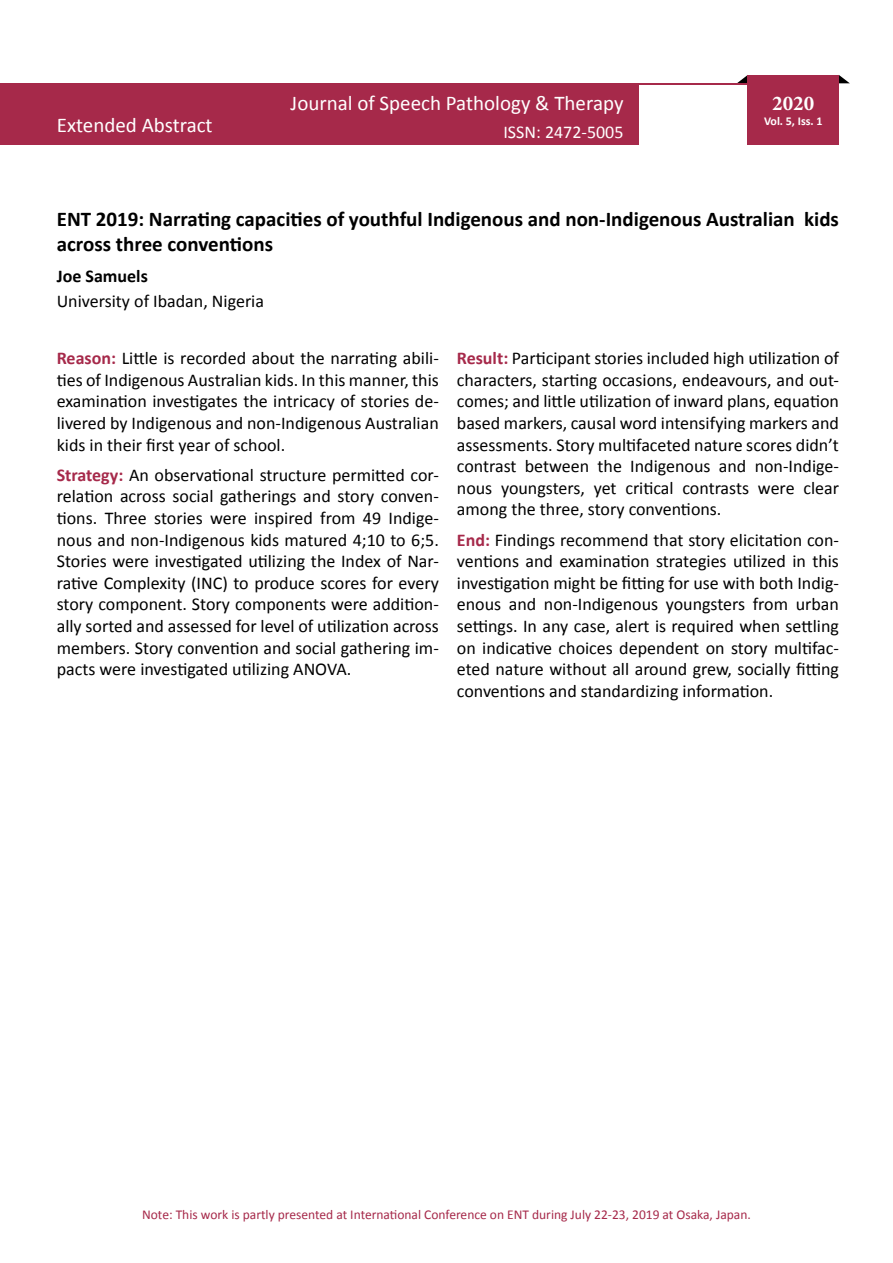
<style>
.page{position:relative;width:893px;height:1263px;background:#fff}
.page>*{position:absolute;margin:0;border:0;box-sizing:border-box;transform-origin:0 0}
.t1{font:700 21px/25.2px "Calibri";color:#000}
.t2{font:21px "Calibri";color:#fff}
.t3{font:700 21px "Minion Pro";color:#fff}
.t4{font:18px/21.6px "Calibri";color:#000;text-align:justify}
.t5{font:18px "Calibri";color:#fff}
.t6{font:700 18px "Calibri";color:#000}
.t7{font:13.5px "Calibri";color:#a6294a}
.t8{font:700 12px "Calibri";color:#fff}
.s1{font-weight:700;color:#a6294a}
</style>
<div class="page">
<svg style="left:839px;top:75px;width:11px;height:8px"></svg>
<svg style="left:737px;top:75px;width:11px;height:8px"></svg>
<div style="left:1px;top:83px;width:838px;height:62px;background:#a6294a"></div>
<div style="left:639px;top:85px;width:203px;height:60px;background:#fff"></div>
<div style="left:748px;top:75px;width:91px;height:70px;background:#a6294a"></div>
<p class="t2" style="left:291px;top:90px;width:334px">Journal of Speech Pathology &amp; Therapy</p>
<p class="t2" style="left:57px;top:112px;width:157px">Extended Abstract</p>
<p class="t5" style="left:503px;top:120px;width:122px">ISSN: 2472-5005</p>
<p class="t3" style="left:772px;top:89px;width:43px">2020</p>
<p class="t8" style="left:764px;top:113px;width:60px">Vol. 5, Iss. 1</p>
<p class="t1" style="left:57px;top:207px;width:784px">ENT 2019: Narrating capacities of youthful Indigenous and non-Indigenous Australian kids across three conventions</p>
<p class="t6" style="left:57px;top:264px;width:93px">Joe Samuels</p>
<p class="t4" style="left:57px;top:291px;width:209px">University of Ibadan, Nigeria</p>
<p class="t4" style="left:57px;top:347px;width:384px"><span class="s1">Reason:</span> Little is recorded about the narrating abili&shy;ties of Indigenous Australian kids. In this manner, this examination investigates the intricacy of stories de&shy;livered by Indigenous and non-Indigenous Australian kids in their first year of school.</p>
<p class="t4" style="left:57px;top:464px;width:384px"><span class="s1">Strategy:</span> An observational structure permitted cor&shy;relation across social gatherings and story conven&shy;tions. Three stories were inspired from 49 Indige&shy;nous and non-Indigenous kids matured 4;10 to 6;5.<br>Stories were investigated utilizing the Index of Nar&shy;rative Complexity (INC) to produce scores for every story component. Story components were addition&shy;ally sorted and assessed for level of utilization across members. Story convention and social gathering im&shy;pacts were investigated utilizing ANOVA.</p>
<p class="t4" style="left:457px;top:347px;width:384px"><span class="s1">Result:</span> Participant stories included high utilization of characters, starting occasions, endeavours, and out&shy;comes; and little utilization of inward plans, equation based markers, causal word intensifying markers and assessments. Story multifaceted nature scores didn’t contrast between the Indigenous and non-Indige&shy;nous youngsters, yet critical contrasts were clear among the three, story conventions.</p>
<p class="t4" style="left:457px;top:529px;width:384px"><span class="s1">End:</span> Findings recommend that story elicitation con&shy;ventions and examination strategies utilized in this investigation might be fitting for use with both Indig&shy;enous and non-Indigenous youngsters from urban settings. In any case, alert is required when settling on indicative choices dependent on story multifac&shy;eted nature without all around grew, socially fitting conventions and standardizing information.</p>
<p class="t7" style="left:142px;top:1206px;width:610px">Note: This work is partly presented at International Conference on ENT during July 22-23, 2019 at Osaka, Japan.</p>
</div>
